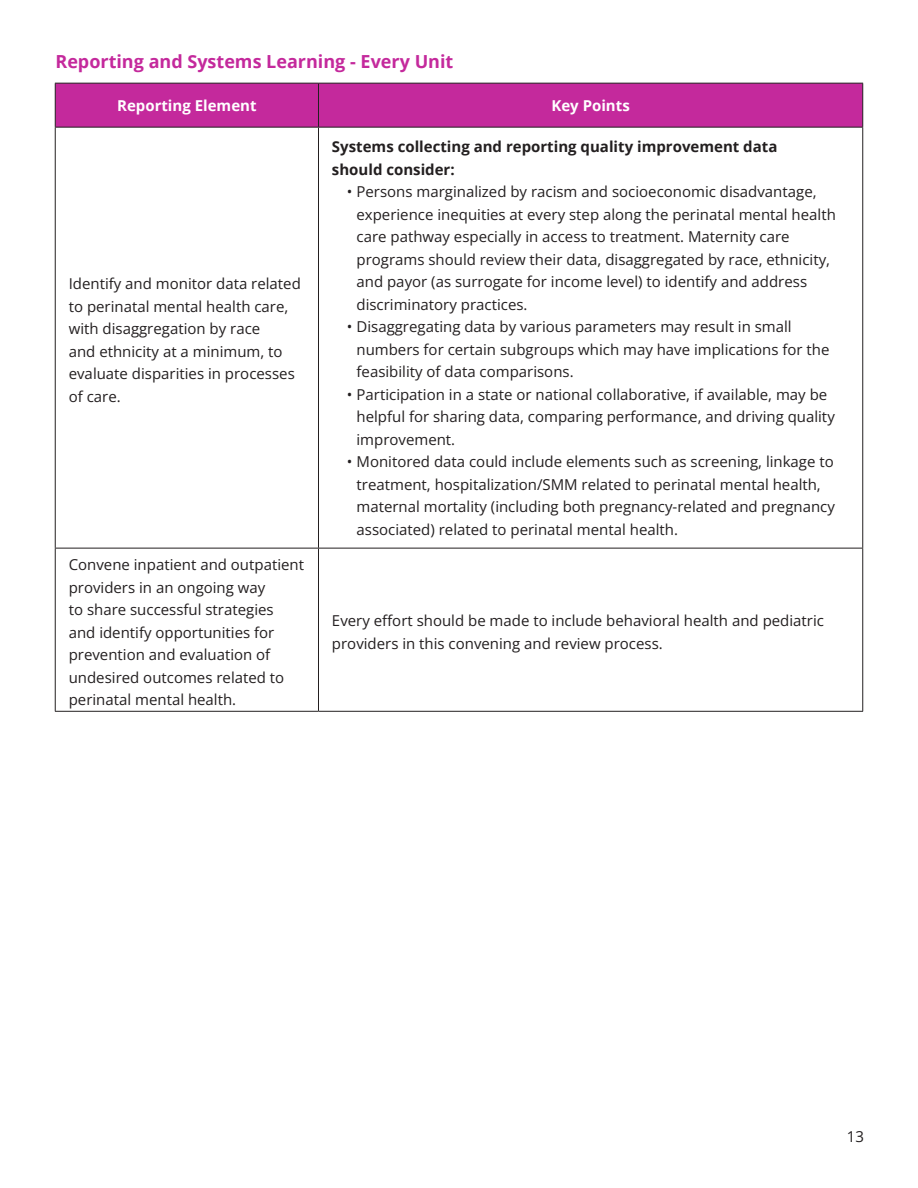
<style>
.page{position:relative;width:918px;height:1188px;background:#fff}
.page>*{position:absolute;margin:0;border:0;box-sizing:border-box;transform-origin:0 0}
.t1{font:700 18px "Open Sans";color:#c4299c}
.t2{font:15px/22.5px "Open Sans";color:#231f20}
.t3{font:700 15px/22.5px "Open Sans";color:#231f20}
.t4{font:700 15px "Open Sans";color:#fff}
</style>
<div class="page">
<div style="left:56px;top:84px;width:806px;height:43px;background:#c4299c"></div>
<hr style="left:55px;top:83px;width:263px;height:1px;background:#231f20">
<hr style="left:55px;top:84px;width:1px;height:43px;background:#231f20">
<hr style="left:318px;top:83px;width:545px;height:1px;background:#231f20">
<hr style="left:318px;top:84px;width:1px;height:43px;background:#231f20">
<hr style="left:862px;top:84px;width:1px;height:43px;background:#231f20">
<hr style="left:55px;top:127px;width:263px;height:1px;background:#231f20">
<hr style="left:55px;top:128px;width:1px;height:420px;background:#231f20">
<hr style="left:318px;top:127px;width:545px;height:1px;background:#231f20">
<hr style="left:318px;top:128px;width:1px;height:420px;background:#231f20">
<hr style="left:862px;top:128px;width:1px;height:420px;background:#231f20">
<hr style="left:55px;top:548px;width:263px;height:1px;background:#231f20">
<hr style="left:55px;top:549px;width:1px;height:162px;background:#231f20">
<hr style="left:318px;top:548px;width:545px;height:1px;background:#231f20">
<hr style="left:318px;top:549px;width:1px;height:162px;background:#231f20">
<hr style="left:862px;top:549px;width:1px;height:162px;background:#231f20">
<hr style="left:55px;top:711px;width:263px;height:1px;background:#231f20">
<hr style="left:318px;top:711px;width:545px;height:1px;background:#231f20">
<p class="t1" style="left:55px;top:49px;width:399px">Reporting and Systems Learning - Every Unit</p>
<p class="t4" style="left:117px;top:95px;width:141px">Reporting Element</p>
<p class="t4" style="left:551px;top:95px;width:80px">Key Points</p>
<p class="t2" style="left:69px;top:272px;width:234px">Identify and monitor data related to perinatal mental health care, with disaggregation by race<br>and ethnicity at a minimum, to evaluate disparities in processes of care.</p>
<p class="t2" style="left:69px;top:553px;width:237px">Convene inpatient and outpatient providers in an ongoing way<br>to share successful strategies and identify opportunities for prevention and evaluation of undesired outcomes related to perinatal mental health.</p>
<p class="t3" style="left:332px;top:135px;width:447px">Systems collecting and reporting quality improvement data should consider:</p>
<p class="t2" style="left:357px;top:180px;width:481px;text-indent:-10px">• Persons marginalized by racism and socioeconomic disadvantage, experience inequities at every step along the perinatal mental health care pathway especially in access to treatment. Maternity care programs should review their data, disaggregated by race, ethnicity, and payor (as surrogate for income level) to identify and address discriminatory practices.</p>
<p class="t2" style="left:357px;top:315px;width:474px;text-indent:-10px">• Disaggregating data by various parameters may result in small numbers for certain subgroups which may have implications for the feasibility of data comparisons.</p>
<p class="t2" style="left:357px;top:383px;width:480px;text-indent:-10px">• Participation in a state or national collaborative, if available, may be helpful for sharing data, comparing performance, and driving quality improvement.</p>
<p class="t2" style="left:357px;top:450px;width:480px;text-indent:-10px">• Monitored data could include elements such as screening, linkage to treatment, hospitalization/SMM related to perinatal mental health, maternal mortality (including both pregnancy-related and pregnancy associated) related to perinatal mental health.</p>
<p class="t2" style="left:332px;top:609px;width:494px">Every effort should be made to include behavioral health and pediatric providers in this convening and review process.</p>
<p class="t2" style="left:847px;top:1125px;width:19px">13</p>
</div>
